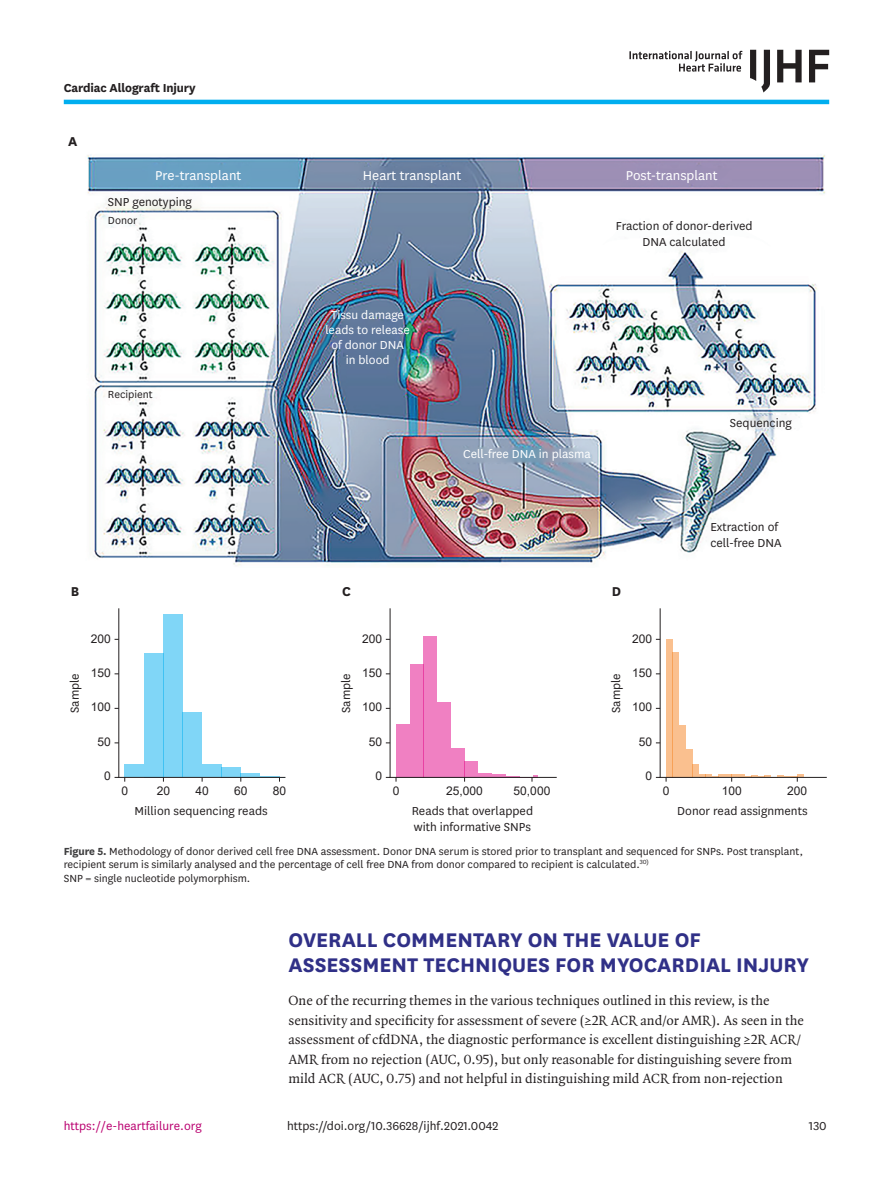
<style>
.page{position:relative;width:893px;height:1191px;background:#fff}
.page>*{position:absolute;margin:0;border:0;box-sizing:border-box;transform-origin:0 0}
.body_title1{font:700 23.1px/25.2px "National";color:#303087}
.t1{font:15px "National";color:#fff}
.t2{font:700 15px "National";color:#231f20}
.body_p_first{font:14.25px/19.5px "Quadraat OT";color:#231f20}
.doi_running_footer{font:13.5px/16.2px "National";color:#231f20}
.t3{font:13.5px/15px "National";color:#fff;text-align:center}
.t4{font:13.5px "National";color:#ba0170}
.alt-title-type{font:700 13.5px "National";letter-spacing:-.01em;color:#231f20}
.fig_caption{font:12px/13.5px "National";color:#231f20}
.t5{font:12px "Arial";color:#231f20}
.s1{font-weight:700;color:#3e3e3f}
</style>
<div class="page">
<hr style="left:64px;top:100px;width:765px;height:4px;background:#00aeef">
<svg style="left:750px;top:50px;width:79px;height:42px"></svg>
<svg style="left:629px;top:51px;width:113px;height:21px"></svg>
<img style="left:87px;top:154px;width:738px;height:412px">
<div style="left:125px;top:764px;width:19px;height:13px;background:#80d6f7"></div>
<div style="left:144px;top:653px;width:19px;height:124px;background:#80d6f7"></div>
<div style="left:163px;top:614px;width:20px;height:163px;background:#80d6f7"></div>
<div style="left:183px;top:712px;width:19px;height:65px;background:#80d6f7"></div>
<div style="left:202px;top:764px;width:19px;height:13px;background:#80d6f7"></div>
<div style="left:221px;top:767px;width:20px;height:10px;background:#80d6f7"></div>
<svg style="left:241px;top:773px;width:19px;height:4px"></svg>
<svg style="left:260px;top:776px;width:25px;height:5px"></svg>
<hr style="left:118px;top:609px;width:1px;height:168px;background:#231f20">
<hr style="left:119px;top:777px;width:166px;height:1px;background:#231f20">
<div style="left:396px;top:724px;width:14px;height:53px;background:#f080c2"></div>
<div style="left:410px;top:664px;width:13px;height:113px;background:#f080c2"></div>
<div style="left:423px;top:635px;width:14px;height:142px;background:#f080c2"></div>
<div style="left:437px;top:701px;width:14px;height:76px;background:#f080c2"></div>
<div style="left:451px;top:747px;width:14px;height:30px;background:#f080c2"></div>
<div style="left:465px;top:761px;width:13px;height:16px;background:#f080c2"></div>
<div style="left:478px;top:772px;width:14px;height:5px;background:#f080c2"></div>
<svg style="left:492px;top:774px;width:14px;height:3px"></svg>
<svg style="left:506px;top:775px;width:31px;height:6px"></svg>
<hr style="left:390px;top:609px;width:1px;height:168px;background:#231f20">
<hr style="left:390px;top:777px;width:166px;height:1px;background:#231f20">
<div style="left:666px;top:639px;width:7px;height:138px;background:#fac08f"></div>
<div style="left:673px;top:651px;width:6px;height:126px;background:#fac08f"></div>
<div style="left:679px;top:725px;width:7px;height:52px;background:#fac08f"></div>
<div style="left:686px;top:748px;width:6px;height:29px;background:#fac08f"></div>
<div style="left:692px;top:764px;width:7px;height:13px;background:#fac08f"></div>
<svg style="left:699px;top:774px;width:105px;height:7px"></svg>
<hr style="left:660px;top:609px;width:1px;height:168px;background:#231f20">
<hr style="left:660px;top:777px;width:166px;height:1px;background:#231f20">
<p class="alt-title-type" style="left:64px;top:78px;width:133px">Cardiac Allograft Injury</p>
<p class="t2" style="left:68px;top:131px;width:11px">A</p>
<p class="t1" style="left:155px;top:166px;width:88px">Pre-transplant</p>
<p class="doi_running_footer" style="left:108px;top:194px;width:86px">SNP genotyping</p>
<p class="fig_caption" style="left:108px;top:213px;width:31px">Donor</p>
<p class="fig_caption" style="left:108px;top:387px;width:46px">Recipient</p>
<p class="t2" style="left:71px;top:581px;width:10px">B</p>
<p class="t5" style="left:91px;top:630px;width:22px">200</p>
<p class="doi_running_footer" style="left:66px;top:713px;width:41px;rotate:-90deg">Sample</p>
<p class="t5" style="left:91px;top:664px;width:22px">150</p>
<p class="t5" style="left:91px;top:699px;width:22px">100</p>
<p class="t5" style="left:97px;top:733px;width:15px">50</p>
<p class="t5" style="left:104px;top:768px;width:8px">0</p>
<p class="t5" style="left:121px;top:782px;width:8px">0</p>
<p class="t5" style="left:157px;top:782px;width:15px">20</p>
<p class="t5" style="left:234px;top:782px;width:15px">60</p>
<p class="t5" style="left:273px;top:782px;width:15px">80</p>
<p class="t5" style="left:195px;top:782px;width:15px">40</p>
<p class="doi_running_footer" style="left:134px;top:802px;width:135px">Million sequencing reads</p>
<p class="t1" style="left:363px;top:166px;width:100px">Heart transplant</p>
<p class="t1" style="left:626px;top:166px;width:93px">Post-transplant</p>
<p class="doi_running_footer" style="left:616px;top:217px;width:138px;text-align:center">Fraction of donor-derived<br>DNA calculated</p>
<p class="t3" style="left:325px;top:306px;width:86px">Tissu damage leads to release of donor DNA in blood</p>
<p class="t3" style="left:463px;top:446px;width:129px">Cell-free DNA in plasma</p>
<p class="doi_running_footer" style="left:730px;top:414px;width:64px">Sequencing</p>
<p class="t2" style="left:342px;top:581px;width:10px">C</p>
<p class="t5" style="left:362px;top:630px;width:22px">200</p>
<p class="doi_running_footer" style="left:337px;top:713px;width:41px;rotate:-90deg">Sample</p>
<p class="t5" style="left:362px;top:664px;width:22px">150</p>
<p class="t5" style="left:362px;top:699px;width:22px">100</p>
<p class="t5" style="left:369px;top:733px;width:15px">50</p>
<p class="t5" style="left:375px;top:768px;width:8px">0</p>
<p class="t5" style="left:393px;top:782px;width:8px">0</p>
<p class="t5" style="left:446px;top:782px;width:38px">25,000</p>
<p class="t5" style="left:514px;top:782px;width:38px">50,000</p>
<p class="doi_running_footer" style="left:412px;top:802px;width:123px">Reads that overlapped with informative SNPs</p>
<p class="doi_running_footer" style="left:710px;top:518px;width:73px">Extraction of cell-free DNA</p>
<p class="t2" style="left:612px;top:581px;width:11px">D</p>
<p class="t5" style="left:632px;top:630px;width:22px">200</p>
<p class="doi_running_footer" style="left:607px;top:713px;width:41px;rotate:-90deg">Sample</p>
<p class="t5" style="left:632px;top:664px;width:22px">150</p>
<p class="t5" style="left:632px;top:699px;width:22px">100</p>
<p class="t5" style="left:639px;top:733px;width:15px">50</p>
<p class="t5" style="left:645px;top:768px;width:8px">0</p>
<p class="t5" style="left:663px;top:782px;width:8px">0</p>
<p class="t5" style="left:722px;top:782px;width:22px">100</p>
<p class="t5" style="left:787px;top:782px;width:22px">200</p>
<p class="doi_running_footer" style="left:677px;top:802px;width:132px">Donor read assignments</p>
<p class="fig_caption" style="left:64px;top:843px;width:741px"><span class="s1">Figure 5.</span> Methodology of donor derived cell free DNA assessment. Donor DNA serum is stored prior to transplant and sequenced for SNPs. Post transplant, recipient serum is similarly analysed and the percentage of cell free DNA from donor compared to recipient is calculated.<sup>30)<br></sup>SNP = single nucleotide polymorphism.</p>
<p class="body_title1" style="left:289px;top:925px;width:522px">OVERALL COMMENTARY ON THE VALUE OF<br>ASSESSMENT TECHNIQUES FOR MYOCARDIAL INJURY</p>
<p class="body_p_first" style="left:289px;top:991px;width:517px">One of the recurring themes in the various techniques outlined in this review, is the sensitivity and specificity for assessment of severe (≥2R ACR and/or AMR). As seen in the assessment of cfdDNA, the diagnostic performance is excellent distinguishing ≥2R ACR/ AMR from no rejection (AUC, 0.95), but only reasonable for distinguishing severe from mild ACR (AUC, 0.75) and not helpful in distinguishing mild ACR from non-rejection</p>
<p class="t4" style="left:64px;top:1116px;width:140px">https://e-heartfailure.org</p>
<p class="doi_running_footer" style="left:287px;top:1116px;width:213px">https://doi.org/10.36628/ijhf.2021.0042</p>
<p class="doi_running_footer" style="left:809px;top:1116px;width:19px">130</p>
</div>
